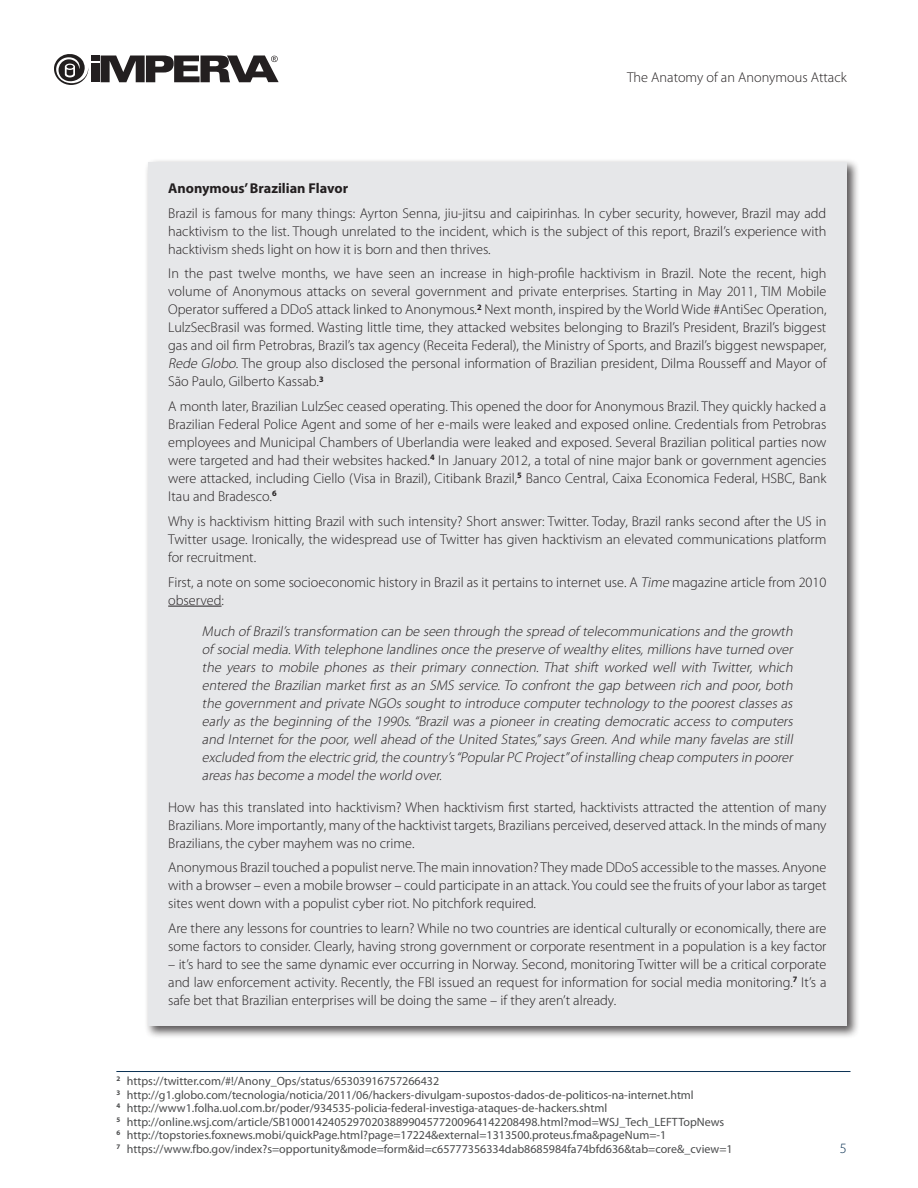
<style>
.page{position:relative;width:918px;height:1188px;background:#fff}
.page>*{position:absolute;margin:0;border:0;box-sizing:border-box;transform-origin:0 0}
.boxed_text{font:300 14.25px/18px "Myriad Pro";color:#231f20;text-align:justify}
.boxed_text-2{font:italic 300 14.25px/18px "Myriad Pro";color:#231f20;text-align:justify}
.bodytext{font:700 14.25px "Myriad Pro";color:#231f20}
.t1{font:300 14.25px "Myriad Pro";color:#0b3153}
.footnote{font:12px "Myriad Pro";color:#4b4c4d}
.s1{font-style:italic}
</style>
<div class="page">
<div style="left:91px;top:56px;width:9px;height:5px;background:#231f20"></div>
<div style="left:91px;top:64px;width:9px;height:18px;background:#231f20"></div>
<svg style="left:101px;top:56px;width:178px;height:26px"></svg>
<svg style="left:54px;top:54px;width:34px;height:31px"></svg>
<div style="left:144px;top:159px;width:716px;height:880px;background:#231f20;opacity:.75"></div>
<div style="left:148px;top:162px;width:699px;height:864px;background:#e6e7e9"></div>
<hr style="left:168px;top:606px;width:54px;height:1px;background:#231f20">
<hr style="left:116px;top:1071px;width:735px;height:1px;background:#0b3153">
<p class="boxed_text" style="left:627px;top:69px;width:221px">The Anatomy of an Anonymous Attack</p>
<p class="bodytext" style="left:168px;top:179px;width:181px">Anonymous’ Brazilian Flavor</p>
<p class="boxed_text" style="left:168px;top:204px;width:660px">Brazil is famous for many things: Ayrton Senna, jiu-jitsu and caipirinhas. In cyber security, however, Brazil may add hacktivism to the list. Though unrelated to the incident, which is the subject of this report, Brazil’s experience with hacktivism sheds light on how it is born and then thrives.</p>
<p class="boxed_text" style="left:168px;top:265px;width:660px">In the past twelve months, we have seen an increase in high-profile hacktivism in Brazil. Note the recent, high volume of Anonymous attacks on several government and private enterprises. Starting in May 2011, TIM Mobile Operator suffered a DDoS attack linked to Anonymous.<sup>2</sup> Next month, inspired by the World Wide #AntiSec Operation, LulzSecBrasil was formed. Wasting little time, they attacked websites belonging to Brazil’s President, Brazil’s biggest gas and oil firm Petrobras, Brazil’s tax agency (Receita Federal), the Ministry of Sports, and Brazil’s biggest newspaper, <span class="s1">Rede Globo</span>. The group also disclosed the personal information of Brazilian president, Dilma Rousseff and Mayor of São Paulo, Gilberto Kassab.<sup>3</sup></p>
<p class="boxed_text" style="left:168px;top:398px;width:660px">A month later, Brazilian LulzSec ceased operating. This opened the door for Anonymous Brazil. They quickly hacked a Brazilian Federal Police Agent and some of her e-mails were leaked and exposed online. Credentials from Petrobras employees and Municipal Chambers of Uberlandia were leaked and exposed. Several Brazilian political parties now were targeted and had their websites hacked.<sup>4</sup> In January 2012, a total of nine major bank or government agencies were attacked, including Ciello (Visa in Brazil), Citibank Brazil,<sup>5</sup> Banco Central, Caixa Economica Federal, HSBC, Bank Itau and Bradesco.<sup>6</sup></p>
<p class="boxed_text" style="left:168px;top:512px;width:660px">Why is hacktivism hitting Brazil with such intensity? Short answer: Twitter. Today, Brazil ranks second after the US in Twitter usage. Ironically, the widespread use of Twitter has given hacktivism an elevated communications platform for recruitment.</p>
<p class="boxed_text" style="left:168px;top:573px;width:660px">First, a note on some socioeconomic history in Brazil as it pertains to internet use. A <span class="s1">Time</span> magazine article from 2010 observed:</p>
<p class="boxed_text-2" style="left:202px;top:623px;width:595px">Much of Brazil’s transformation can be seen through the spread of telecommunications and the growth of socialmedia.With telephone landlines once the preserve of wealthy elites,millions have turned over the years to mobile phones as their primary connection. That shift worked well with Twitter, which entered the Brazilian market first as an SMS service. To confront the gap between rich and poor, both the government and private NGOs sought to introduce computer technology to the poorest classes as early as the beginning of the 1990s.“Brazil was a pioneer in creating democratic access to computers and Internet for the poor, well ahead of the United States,”says Green. And while many favelas are still excluded from the electric grid,the country’s “PopularPC Project”of installing cheap computers in poorer areas has become a modelthe world over.</p>
<p class="boxed_text" style="left:168px;top:798px;width:660px">How has this translated into hacktivism? When hacktivism first started, hacktivists attracted the attention of many Brazilians. More importantly, many of the hacktivist targets, Brazilians perceived, deserved attack. In the minds of many Brazilians, the cyber mayhem was no crime.</p>
<p class="boxed_text" style="left:168px;top:859px;width:660px">Anonymous Brazil touched a populist nerve. The main innovation? They made DDoS accessible to the masses. Anyone with a browser – even a mobile browser – could participate in an attack. You could see the fruits of your labor as target sites went down with a populist cyber riot. No pitchfork required.</p>
<p class="boxed_text" style="left:168px;top:920px;width:660px">Are there any lessons for countries to learn? While no two countries are identical culturally or economically, there are some factors to consider. Clearly, having strong government or corporate resentment in a population is a key factor</p>
<p class="boxed_text" style="left:168px;top:956px;width:660px">– it’s hard to see the same dynamic ever occurring in Norway. Second, monitoring Twitter will be a critical corporate and law enforcement activity. Recently, the FBI issued an request for information for social media monitoring.<sup>7</sup> It’s a safe bet that Brazilian enterprises will be doing the same – if they aren’t already.</p>
<p class="footnote" style="left:116px;top:1074px;width:324px"><sup>2</sup> https://twitter.com/#!/Anony_Ops/status/65303916757266432</p>
<p class="footnote" style="left:116px;top:1087px;width:579px"><sup>3</sup> http://g1.globo.com/tecnologia/noticia/2011/06/hackers-divulgam-supostos-dados-de-politicos-na-internet.html</p>
<p class="footnote" style="left:116px;top:1101px;width:492px"><sup>4</sup> http://www1.folha.uol.com.br/poder/934535-policia-federal-investiga-ataques-de-hackers.shtml</p>
<p class="footnote" style="left:116px;top:1114px;width:609px"><sup>5</sup> http://online.wsj.com/article/SB10001424052970203889904577200964142208498.html?mod=WSJ_Tech_LEFTTopNews</p>
<p class="footnote" style="left:116px;top:1128px;width:551px"><sup>6</sup> http://topstories.foxnews.mobi/quickPage.html?page=17224&amp;external=1313500.proteus.fma&amp;pageNum=-1</p>
<p class="footnote" style="left:116px;top:1141px;width:618px"><sup>7</sup> https://www.fbo.gov/index?s=opportunity&amp;mode=form&amp;id=c65777356334dab8685984fa74bfd636&amp;tab=core&amp;_cview=1</p>
<p class="t1" style="left:840px;top:1140px;width:8px">5</p>
</div>
